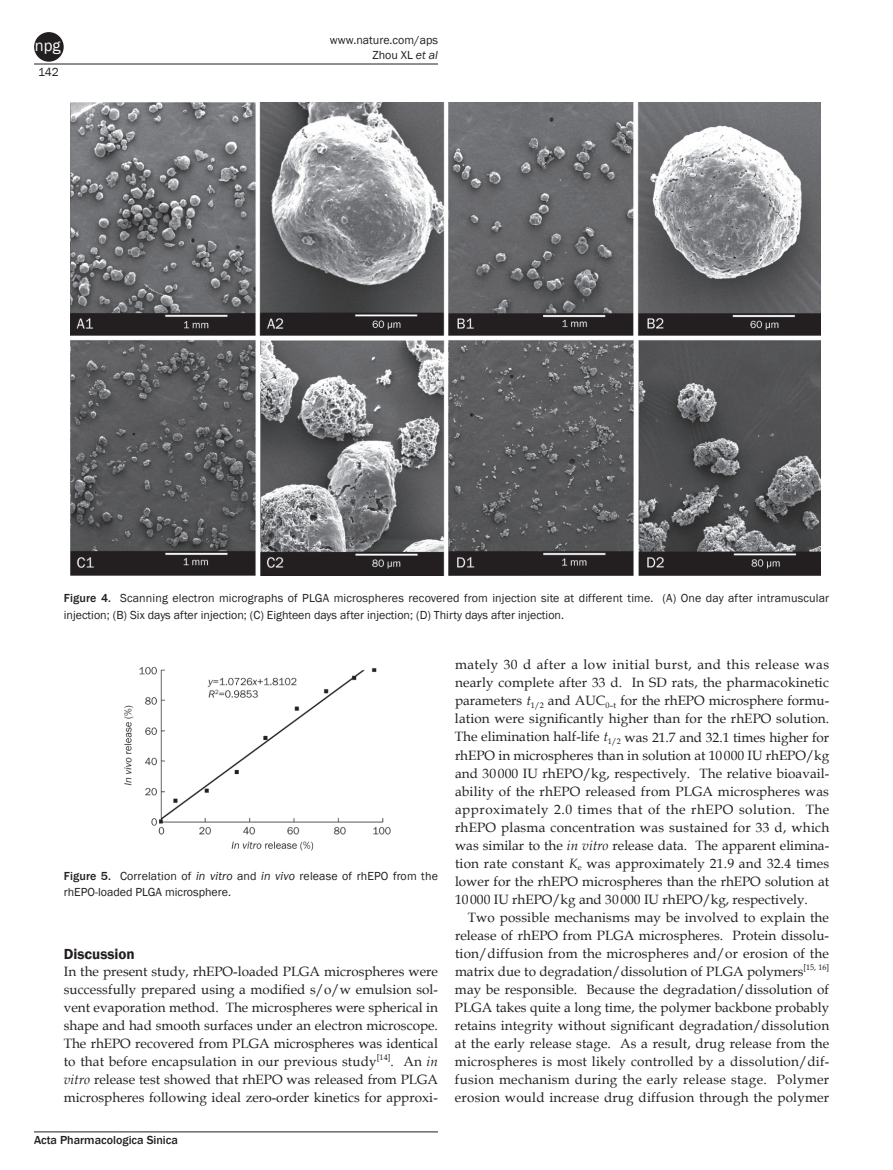
<style>
.page{position:relative;width:893px;height:1170px;background:#fff}
.page>*{position:absolute;margin:0;border:0;box-sizing:border-box;transform-origin:0 0}
.t1{font:16.5px "Franklin Gothic";color:#fff}
.t2{font:15px "Franklin Gothic Demi 2";color:#231f20}
.t3{font:13.5px/18px "Book Antiqua 2";color:#231f20;text-align:justify}
.t4{font:13.5px "Book Antiqua";letter-spacing:.01em;color:#231f20}
.t5{font:12px/16.5px "Franklin Gothic Book 2";letter-spacing:.01em;color:#231f20}
.t6{font:12px/15px "Franklin Gothic";color:#231f20;text-align:right}
.t7{font:12px "Franklin Gothic Medium 2";color:#231f20}
.s1{font-style:italic}
.s2{font-family:"Franklin Gothic Medium 2"}
.s3{font-family:"Franklin Gothic"}
.s4{font-family:"Franklin Gothic";font-style:italic}
.s5{font-family:"Book Antiqua 2"}
.s6{font-family:"Book Antiqua";font-style:italic}
</style>
<div class="page">
<hr style="left:34px;top:64px;width:404px;height:1px;background:#231f20">
<hr style="left:34px;top:1131px;width:404px;height:1px;background:#231f20">
<div style="left:34px;top:32px;width:30px;height:30px;background:#231f20;border-radius:50%"></div>
<img style="left:70px;top:102px;width:751px;height:473px">
<img style="left:124px;top:667px;width:267px;height:184px">
<p class="t1" style="left:35px;top:35px;width:27px">npg</p>
<p class="t6" style="left:38px;top:65px;width:22px">142</p>
<p class="t6" style="left:330px;top:32px;width:110px">www.nature.com/aps<br>Zhou XL <span class="s1">et al</span></p>
<p class="t5" style="left:64px;top:590px;width:767px"><span class="s2">Figure 4.</span> Scanning electron micrographs of PLGA microspheres recovered from injection site at different time. (A) <span class="s3">o</span>ne day after intramuscular injection; (B) <span class="s3">s</span>ix days after injection; (C) <span class="s3">e</span>ighteen days after injection; (D) <span class="s3">t</span>hirty days after injection.</p>
<p class="t5" style="left:64px;top:867px;width:376px"><span class="s2">Figure 5.</span> Correlation of <span class="s4">in vitro</span> <span class="s3">and</span> <span class="s4">in vivo</span> release of rhEPO from the</p>
<p class="t6" style="left:64px;top:885px;width:169px">rhEPO-loaded PLGA microsphere.</p>
<p class="t2" style="left:64px;top:944px;width:73px">Discussion</p>
<p class="t3" style="left:64px;top:961px;width:376px">In the present study, rhEPO-loaded PLGA microspheres were</p>
<p class="t4" style="left:64px;top:979px;width:376px">successfully prepared using a modified s/o/w emulsion sol<span class="s5">-</span></p>
<p class="t3" style="left:64px;top:997px;width:376px">vent evaporation method. The microspheres were spherical in shape and had smooth surfaces under an electron microscope.<br>The rhEPO recovered from PLGA microspheres was identical to that before encapsulation in our previous study<sup>[14]</sup>. An <span class="s6">in vitro</span> release test showed that rhEPO was released from PLGA microspheres following ideal zero-order kinetics for approxi-</p>
<p class="t7" style="left:34px;top:1132px;width:145px">Acta Pharmacologica Sinica</p>
<p class="t3" style="left:455px;top:655px;width:376px">mately 30 d after a low initial burst, and this release was nearly complete after 33 d. In SD rats, the pharmacokinetic parameters <span class="s6">t</span><sub>1/2</sub> and AUC<sub>0–t</sub> for the rhEPO microsphere formu-</p>
<p class="t4" style="left:455px;top:709px;width:376px">lation were significantly higher than for the rhEPO solution.</p>
<p class="t3" style="left:455px;top:727px;width:376px">The elimination half-life <span class="s6">t</span><sub>1/2</sub> was 21.7 and 32.1 times higher for rhEPO in microspheres than in solution at 10000 IU rhEPO/kg and 30 000 IU rhEPO/kg, respectively. The relative bioavail&shy;ability of the rhEPO released from PLGA microspheres was approximately 2.0 times that of the rhEPO solution. The rhEPO plasma concentration was sustained for 33 d, which was similar to the <span class="s6">in vitro</span> release data. The apparent elimina&shy;tion rate constant <span class="s6">K</span><sub>e</sub> was approximately 21.9 and 32.4 times lower for the rhEPO microspheres than the rhEPO solution at 10000 IU rhEPO/kg and 30 000 IU rhEPO/kg, respectively.</p>
<p class="t3" style="left:455px;top:907px;width:376px;text-indent:13px">Two possible mechanisms may be involved to explain the release of rhEPO from PLGA microspheres. Protein dissolu&shy;tion/diffusion from the microspheres and/or erosion of the matrix due to degradation/dissolution of PLGA polymers<sup>[15,</sup> <sup>16] </sup>may be responsible. Because the degradation/dissolution of PLGA takes quite a long time, the polymer backbone probably retains integrity without significant degradation/dissolution at the early release stage. As a result, drug release from the microspheres is most likely controlled by a dissolution/dif&shy;fusion mechanism during the early release stage. Polymer erosion would increase drug diffusion through the polymer</p>
</div>
